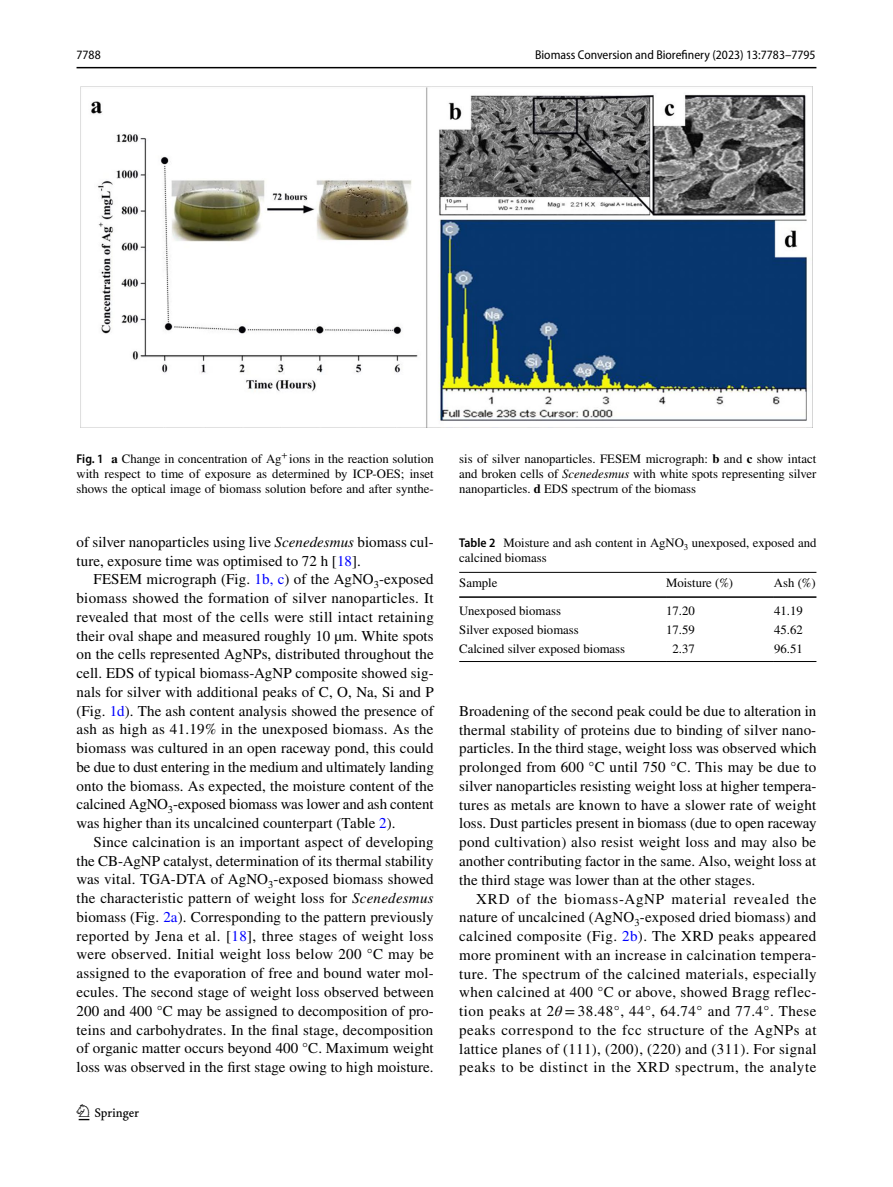
<style>
.page{position:relative;width:893px;height:1187px;background:#fff}
.page>*{position:absolute;margin:0;border:0;box-sizing:border-box;transform-origin:0 0}
.t1{font:22.5px "Springnew Regular 2";color:#000}
.t2{font:15px/18.8px "STIX";letter-spacing:.005em;color:#000;text-align:justify}
.t3{font:12.75px/15px "STIX";color:#000;text-align:justify}
.t4{font:semi-condensed 12.75px "Myriad Pro";color:#000}
.s1{font-family:"Myriad Pro";font-weight:600;font-stretch:semi-condensed}
.s2{font-weight:700}
.s3{font-style:italic}
.s4{color:#00f}
</style>
<div class="page">
<hr style="left:77px;top:67px;width:739px;height:1px;background:#000">
<img style="left:81px;top:87px;width:731px;height:341px">
<hr style="left:459px;top:572px;width:207px;height:1px;background:#000">
<hr style="left:459px;top:596px;width:207px;height:1px;background:#000">
<hr style="left:666px;top:572px;width:108px;height:1px;background:#000">
<hr style="left:666px;top:596px;width:108px;height:1px;background:#000">
<hr style="left:774px;top:572px;width:42px;height:1px;background:#000">
<hr style="left:774px;top:596px;width:42px;height:1px;background:#000">
<hr style="left:459px;top:661px;width:207px;height:1px;background:#000">
<hr style="left:666px;top:661px;width:108px;height:1px;background:#000">
<hr style="left:774px;top:661px;width:42px;height:1px;background:#000">
<p class="t4" style="left:77px;top:48px;width:26px">7788</p>
<p class="t4" style="left:535px;top:48px;width:282px">Biomass Conversion and Biorefinery (2023) 13:7783–7795</p>
<p class="t3" style="left:77px;top:452px;width:359px"><span class="s1">Fig. 1</span> <span class="s2">a</span> Change in concentration of Ag<sup>+</sup> ions in the reaction solution with respect to time of exposure as determined by ICP-OES; inset shows the optical image of biomass solution before and after synthe-</p>
<p class="t3" style="left:459px;top:452px;width:359px">sis of silver nanoparticles. FESEM micrograph: <span class="s2">b</span> and <span class="s2">c</span> show intact and broken cells of <span class="s3">Scenedesmus</span> with white spots representing silver nanoparticles. <span class="s2">d</span> EDS spectrum of the biomass</p>
<p class="t2" style="left:77px;top:533px;width:359px">of silver nanoparticles using live <span class="s3">Scenedesmus</span> biomass cul&shy;ture, exposure time was optimised to 72 h [<span class="s4">18</span>].</p>
<p class="t2" style="left:77px;top:571px;width:359px;text-indent:17px">FESEM micrograph (Fig. <span class="s4">1b, c</span>) of the AgNO<sub>3</sub>-exposed biomass showed the formation of silver nanoparticles. It revealed that most of the cells were still intact retaining their oval shape and measured roughly 10 µm. White spots on the cells represented AgNPs, distributed throughout the cell. EDS of typical biomass-AgNP composite showed sig&shy;nals for silver with additional peaks of C, O, Na, Si and P (Fig. <span class="s4">1d</span>). The ash content analysis showed the presence of ash as high as 41.19% in the unexposed biomass. As the biomass was cultured in an open raceway pond, this could be due to dust entering in the medium and ultimately landing onto the biomass. As expected, the moisture content of the calcined AgNO<sub>3</sub>-exposed biomass was lower and ash content was higher than its uncalcined counterpart (Table <span class="s4">2</span>).</p>
<p class="t2" style="left:77px;top:833px;width:359px;text-indent:17px">Since calcination is an important aspect of developing the CB-AgNP catalyst, determination of its thermal stability was vital. TGA-DTA of AgNO<sub>3</sub>-exposed biomass showed the characteristic pattern of weight loss for <span class="s3">Scenedesmus </span>biomass (Fig. <span class="s4">2a</span>). Corresponding to the pattern previously reported by Jena et al. [<span class="s4">18</span>], three stages of weight loss were observed. Initial weight loss below 200 °C may be assigned to the evaporation of free and bound water mol&shy;ecules. The second stage of weight loss observed between 200 and 400 °C may be assigned to decomposition of pro&shy;teins and carbohydrates. In the final stage, decomposition of organic matter occurs beyond 400 °C. Maximum weight loss was observed in the first stage owing to high moisture.</p>
<h1 class="t1" style="left:79px;top:1104px;width:62px">1 3</h1>
<p class="t3" style="left:459px;top:536px;width:359px"><span class="s1">Table 2</span> Moisture and ash content in AgNO<sub>3</sub> unexposed, exposed and calcined biomass</p>
<p class="t3" style="left:459px;top:576px;width:40px">Sample</p>
<p class="t3" style="left:666px;top:576px;width:69px">Moisture (%)</p>
<p class="t3" style="left:774px;top:576px;width:43px">Ash (%)</p>
<p class="t3" style="left:459px;top:604px;width:103px">Unexposed biomass</p>
<p class="t3" style="left:666px;top:604px;width:30px">17.20</p>
<p class="t3" style="left:774px;top:604px;width:30px">41.19</p>
<p class="t3" style="left:459px;top:623px;width:121px">Silver exposed biomass</p>
<p class="t3" style="left:666px;top:623px;width:30px">17.59</p>
<p class="t3" style="left:774px;top:623px;width:30px">45.62</p>
<p class="t3" style="left:459px;top:642px;width:167px">Calcined silver exposed biomass</p>
<p class="t3" style="left:672px;top:642px;width:24px">2.37</p>
<p class="t3" style="left:774px;top:642px;width:30px">96.51</p>
<p class="t2" style="left:459px;top:702px;width:359px">Broadening of the second peak could be due to alteration in thermal stability of proteins due to binding of silver nano&shy;particles. In the third stage, weight loss was observed which prolonged from 600 °C until 750 °C. This may be due to silver nanoparticles resisting weight loss at higher tempera&shy;tures as metals are known to have a slower rate of weight loss. Dust particles present in biomass (due to open raceway pond cultivation) also resist weight loss and may also be another contributing factor in the same. Also, weight loss at the third stage was lower than at the other stages.</p>
<p class="t2" style="left:459px;top:890px;width:359px;text-indent:17px">XRD of the biomass-AgNP material revealed the nature of uncalcined (AgNO<sub>3</sub>-exposed dried biomass) and calcined composite (Fig. <span class="s4">2b</span>). The XRD peaks appeared more prominent with an increase in calcination tempera&shy;ture. The spectrum of the calcined materials, especially when calcined at 400 °C or above, showed Bragg reflec&shy;tion peaks at 2<span class="s3">θ</span> = 38.48°, 44°, 64.74° and 77.4°. These peaks correspond to the fcc structure of the AgNPs at lattice planes of (111), (200), (220) and (311). For signal peaks to be distinct in the XRD spectrum, the analyte</p>
</div>
